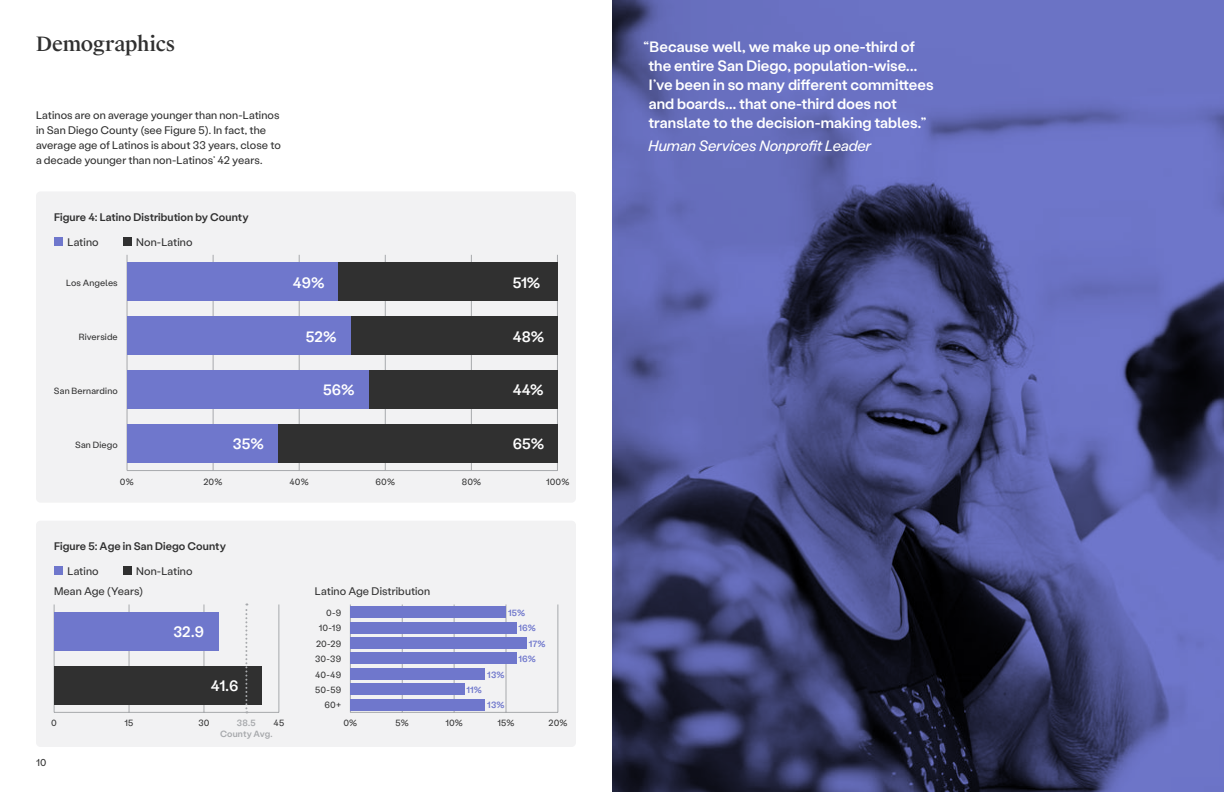
<style>
.page{position:relative;width:1224px;height:792px;background:#fff}
.page>*{position:absolute;margin:0;border:0;box-sizing:border-box;transform-origin:0 0}
.t1{font:500 20px "Suisse Works";letter-spacing:-.02em;color:#303030}
.t2{font:500 15px/19px "Stabil Grotesk";color:#fff}
.t3{font:italic 15px "Stabil Grotesk";color:#fff}
.t4{font:11px/15px "Stabil Grotesk";letter-spacing:.01em;color:#303030}
.t5{font:500 11px "Stabil Grotesk";letter-spacing:.01em;color:#303030}
.t6{font:10px "Stabil Grotesk";color:#303030}
.t7{font:9px "Stabil Grotesk";letter-spacing:.015em;color:#303030}
.t8{font:500 9px "Stabil Grotesk";letter-spacing:.03em;color:#6f77cc}
.t9{font:500 9px/10.7px "Stabil Grotesk";letter-spacing:.015em;color:#a7a9ac;text-align:center}
</style>
<div class="page">
<div style="left:36px;top:191px;width:540px;height:312px;background:#f2f2f3;border-radius:4px"></div>
<div style="left:54px;top:237px;width:9px;height:9px;background:#6f77cc"></div>
<div style="left:123px;top:237px;width:9px;height:9px;background:#303030"></div>
<hr style="left:127px;top:470px;width:430px;height:1px;background:#a7a9ac">
<hr style="left:127px;top:255px;width:1px;height:216px;background:#a7a9ac">
<hr style="left:213px;top:255px;width:1px;height:216px;background:#a7a9ac">
<hr style="left:299px;top:255px;width:1px;height:216px;background:#a7a9ac">
<hr style="left:385px;top:255px;width:1px;height:216px;background:#a7a9ac">
<hr style="left:471px;top:255px;width:1px;height:216px;background:#a7a9ac">
<hr style="left:557px;top:255px;width:1px;height:216px;background:#a7a9ac">
<div style="left:338px;top:262px;width:219px;height:39px;background:#303030"></div>
<div style="left:351px;top:316px;width:206px;height:39px;background:#303030"></div>
<div style="left:368px;top:370px;width:189px;height:39px;background:#303030"></div>
<div style="left:278px;top:424px;width:279px;height:39px;background:#303030"></div>
<div style="left:127px;top:262px;width:211px;height:39px;background:#6f77cc"></div>
<div style="left:127px;top:316px;width:224px;height:39px;background:#6f77cc"></div>
<div style="left:127px;top:370px;width:241px;height:39px;background:#6f77cc"></div>
<div style="left:127px;top:424px;width:151px;height:39px;background:#6f77cc"></div>
<div style="left:36px;top:521px;width:540px;height:226px;background:#f2f2f3;border-radius:4px"></div>
<div style="left:54px;top:566px;width:9px;height:9px;background:#6f77cc"></div>
<div style="left:123px;top:566px;width:9px;height:9px;background:#303030"></div>
<hr style="left:54px;top:712px;width:225px;height:1px;background:#a7a9ac">
<hr style="left:54px;top:604px;width:1px;height:108px;background:#a7a9ac">
<hr style="left:129px;top:604px;width:1px;height:108px;background:#a7a9ac">
<hr style="left:204px;top:604px;width:1px;height:108px;background:#a7a9ac">
<hr style="left:279px;top:604px;width:1px;height:108px;background:#a7a9ac">
<div style="left:54px;top:612px;width:164px;height:39px;background:#6f77cc"></div>
<div style="left:54px;top:666px;width:208px;height:39px;background:#303030"></div>
<svg style="left:245px;top:603px;width:2px;height:109px"></svg>
<hr style="left:350px;top:712px;width:208px;height:1px;background:#a7a9ac">
<hr style="left:350px;top:604px;width:1px;height:108px;background:#a7a9ac">
<hr style="left:402px;top:604px;width:1px;height:108px;background:#a7a9ac">
<hr style="left:454px;top:604px;width:1px;height:108px;background:#a7a9ac">
<hr style="left:506px;top:604px;width:1px;height:108px;background:#a7a9ac">
<hr style="left:558px;top:604px;width:1px;height:108px;background:#a7a9ac">
<div style="left:350px;top:607px;width:156px;height:11px;background:#6f77cc"></div>
<div style="left:350px;top:622px;width:166px;height:11px;background:#6f77cc"></div>
<div style="left:350px;top:638px;width:177px;height:11px;background:#6f77cc"></div>
<div style="left:350px;top:653px;width:166px;height:11px;background:#6f77cc"></div>
<div style="left:350px;top:668px;width:135px;height:11px;background:#6f77cc"></div>
<div style="left:350px;top:684px;width:115px;height:11px;background:#6f77cc"></div>
<div style="left:350px;top:699px;width:135px;height:11px;background:#6f77cc"></div>
<svg style="left:612px;top:0;width:612px;height:792px;background:#4e5491"></svg>
<h1 class="t1" style="left:36px;top:32px;width:141px">Demographics</h1>
<p class="t4" style="left:36px;top:108px;width:246px">Latinos are on average younger than non-Latinos in San Diego County (see Figure 5). In fact, the average age of Latinos is about 33 years, close to a decade younger than non-Latinos’ 42 years.</p>
<p class="t5" style="left:54px;top:210px;width:196px">Figure 4: Latino Distribution by County</p>
<p class="t4" style="left:67px;top:234px;width:33px">Latino</p>
<p class="t4" style="left:136px;top:234px;width:58px">Non-Latino</p>
<p class="t7" style="left:66px;top:277px;width:53px">Los Angeles</p>
<h2 class="t2" style="left:293px;top:272px;width:33px">49%</h2>
<h2 class="t2" style="left:513px;top:272px;width:29px">51%</h2>
<p class="t7" style="left:79px;top:331px;width:40px">Riverside</p>
<h2 class="t2" style="left:306px;top:326px;width:32px">52%</h2>
<h2 class="t2" style="left:513px;top:326px;width:33px">48%</h2>
<p class="t7" style="left:54px;top:385px;width:65px">San Bernardino</p>
<h2 class="t2" style="left:323px;top:380px;width:33px">56%</h2>
<h2 class="t2" style="left:513px;top:380px;width:33px">44%</h2>
<p class="t7" style="left:75px;top:439px;width:44px">San Diego</p>
<h2 class="t2" style="left:233px;top:434px;width:33px">35%</h2>
<h2 class="t2" style="left:513px;top:434px;width:33px">65%</h2>
<p class="t7" style="left:120px;top:475px;width:15px">0%</p>
<p class="t7" style="left:203px;top:475px;width:20px">20%</p>
<p class="t7" style="left:290px;top:475px;width:21px">40%</p>
<p class="t7" style="left:376px;top:475px;width:21px">60%</p>
<p class="t7" style="left:462px;top:475px;width:21px">80%</p>
<p class="t7" style="left:546px;top:475px;width:25px">100%</p>
<p class="t5" style="left:54px;top:539px;width:174px">Figure 5: Age in San Diego County</p>
<p class="t4" style="left:67px;top:563px;width:33px">Latino</p>
<p class="t4" style="left:54px;top:560px;width:140px;line-height:20.4px;text-indent:82px">Non-Latino<br>Mean Age (Years)</p>
<h2 class="t2" style="left:173px;top:622px;width:32px">32.9</h2>
<h2 class="t2" style="left:211px;top:676px;width:29px">41.6</h2>
<p class="t4" style="left:315px;top:584px;width:117px">Latino Age Distribution</p>
<p class="t7" style="left:326px;top:607px;width:17px">0-9</p>
<p class="t8" style="left:508px;top:607px;width:19px">15%</p>
<p class="t7" style="left:316px;top:637px;width:27px">20-29</p>
<p class="t8" style="left:529px;top:637px;width:18px">17%</p>
<p class="t7" style="left:319px;top:622px;width:24px">10-19</p>
<p class="t8" style="left:518px;top:622px;width:19px">16%</p>
<p class="t7" style="left:315px;top:653px;width:28px">30-39</p>
<p class="t8" style="left:518px;top:653px;width:19px">16%</p>
<p class="t7" style="left:315px;top:668px;width:28px">40-49</p>
<p class="t8" style="left:487px;top:668px;width:19px">13%</p>
<p class="t7" style="left:315px;top:684px;width:28px">50-59</p>
<p class="t8" style="left:467px;top:684px;width:17px">11%</p>
<p class="t7" style="left:325px;top:699px;width:18px">60+</p>
<p class="t8" style="left:487px;top:699px;width:19px">13%</p>
<p class="t7" style="left:125px;top:717px;width:10px">15</p>
<p class="t7" style="left:198px;top:717px;width:13px">30</p>
<p class="t9" style="left:220px;top:717px;width:54px">38.5<br>County Avg.</p>
<p class="t7" style="left:274px;top:717px;width:12px">45</p>
<p class="t7" style="left:51px;top:717px;width:7px">0</p>
<p class="t7" style="left:343px;top:717px;width:15px">0%</p>
<p class="t7" style="left:396px;top:717px;width:15px">5%</p>
<p class="t7" style="left:445px;top:717px;width:19px">10%</p>
<p class="t7" style="left:498px;top:717px;width:19px">15%</p>
<p class="t7" style="left:549px;top:717px;width:20px">20%</p>
<p class="t6" style="left:36px;top:756px;width:12px">10</p>
<h2 class="t2" style="left:648px;top:36px;width:287px;text-indent:-5px">“Because well, we make up one-third of the entire San Diego, population-wise...<br>I’ve been in so many different committees and boards... that one-third does not translate to the decision-making tables.”</h2>
<h2 class="t3" style="left:649px;top:136px;width:224px">Human Services Nonprofit Leader</h2>
</div>
